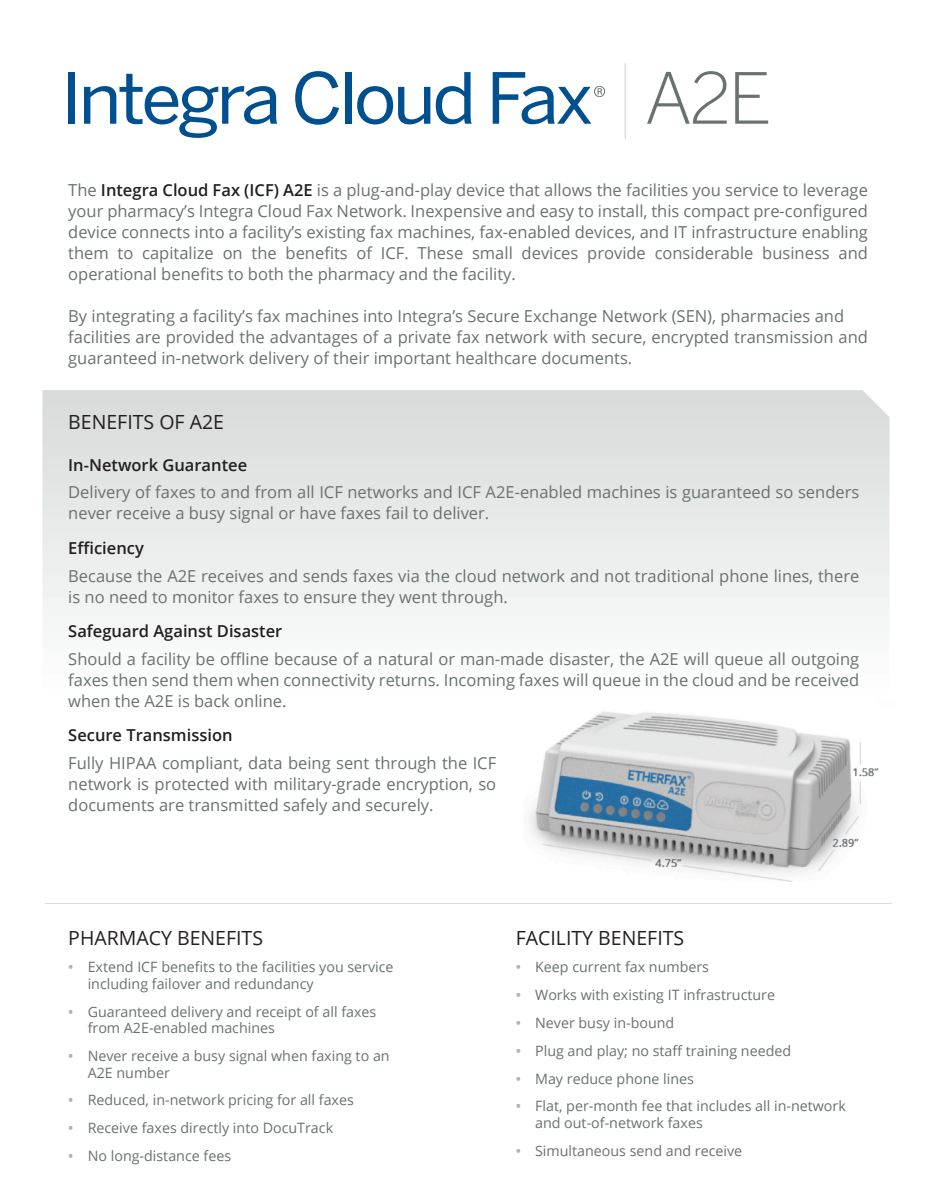
<style>
.page{position:relative;width:932px;height:1202px;background:#fff}
.page>*{position:absolute;margin:0;border:0;box-sizing:border-box;transform-origin:0 0}
.Headers{font:19.5px "Open Sans";color:#231f20}
.Body_Level_1{font:16.5px/21px "Open Sans";color:#697170}
.Body_Header{font:600 16.5px "Open Sans";color:#231f20}
.t1{font:14.25px/16.5px "Open Sans";color:#697170}
.s1{font-weight:600;color:#231f20}
.s2{font-weight:600;color:#b2b3b7}
</style>
<div class="page">
<svg style="left:42px;top:390px;width:847px;height:235px"></svg>
<img style="left:529px;top:711px;width:350px;height:171px">
<hr style="left:624px;top:64px;width:2px;height:75px;background:#d8dcda">
<div style="left:68px;top:72px;width:7px;height:52px;background:#005090"></div>
<svg style="left:84px;top:74px;width:193px;height:64px"></svg>
<svg style="left:295px;top:71px;width:44px;height:54px"></svg>
<div style="left:345px;top:72px;width:6px;height:52px;background:#005090"></div>
<svg style="left:357px;top:86px;width:73px;height:38px"></svg>
<svg style="left:436px;top:72px;width:35px;height:52px"></svg>
<svg style="left:492px;top:72px;width:113px;height:52px"></svg>
<svg style="left:647px;top:71px;width:79px;height:53px"></svg>
<svg style="left:735px;top:72px;width:33px;height:52px"></svg>
<hr style="left:45px;top:903px;width:846px;height:1px;background:#d8dcda">
<p class="Body_Level_1" style="left:68px;top:179px;width:801px;text-align:justify">The <span class="s1">Integra Cloud Fax (ICF) A2E</span> is a plug-and-play device that allows the facilities you service to leverage your pharmacy’s Integra Cloud Fax Network. Inexpensive and easy to install, this compact pre-configured device connects into a facility’s existing fax machines, fax-enabled devices, and IT infrastructure enabling them to capitalize on the benefits of ICF. These small devices provide considerable business and operational benefits to both the pharmacy and the facility.</p>
<p class="Body_Level_1" style="left:68px;top:305px;width:777px">By integrating a facility’s fax machines into Integra’s Secure Exchange Network (SEN), pharmacies and</p>
<p class="Body_Level_1" style="left:68px;top:326px;width:801px">facilities are provided the advantages of a private fax network with secure, encrypted transmission and guaranteed in-network delivery of their important healthcare documents.</p>
<p class="Headers" style="left:68px;top:409px;width:157px">BENEFITS OF A2E</p>
<p class="Body_Header" style="left:68px;top:453px;width:180px">In-Network Guarantee</p>
<p class="Body_Level_1" style="left:68px;top:481px;width:792px">Delivery of faxes to and from all ICF networks and ICF A2E-enabled machines is guaranteed so senders never receive a busy signal or have faxes fail to deliver.</p>
<p class="Body_Header" style="left:68px;top:536px;width:77px">Efficiency</p>
<p class="Body_Level_1" style="left:68px;top:564px;width:792px">Because the A2E receives and sends faxes via the cloud network and not traditional phone lines, there is no need to monitor faxes to ensure they went through.</p>
<p class="Body_Header" style="left:68px;top:619px;width:216px">Safeguard Against Disaster</p>
<p class="Body_Level_1" style="left:68px;top:648px;width:792px;text-align:justify">Should a facility be offline because of a natural or man-made disaster, the A2E will queue all outgoing faxes then send them when connectivity returns. Incoming faxes will queue in the cloud and be received when the A2E is back online.</p>
<p class="Body_Header" style="left:68px;top:724px;width:166px">Secure Transmission</p>
<p class="Body_Level_1" style="left:68px;top:752px;width:429px;text-align:justify">Fully HIPAA compliant, data being sent through the ICF network is protected with military-grade encryption, so documents are transmitted safely and securely.</p>
<p class="Headers" style="left:68px;top:924px;width:196px">PHARMACY BENEFITS</p>
<p class="t1" style="left:88px;top:958px;width:307px;text-indent:-19px"><span class="s2">•</span> Extend ICF benefits to the facilities you service including failover and redundancy</p>
<p class="t1" style="left:88px;top:1003px;width:290px;text-indent:-19px"><span class="s2">•</span> Guaranteed delivery and receipt of all faxes from A2E-enabled machines</p>
<p class="t1" style="left:88px;top:1047px;width:303px;text-indent:-19px"><span class="s2">•</span> Never receive a busy signal when faxing to an<br>A2E number</p>
<p class="t1" style="left:68px;top:1091px;width:287px"><span class="s2">•</span> Reduced, in-network pricing for all faxes</p>
<p class="t1" style="left:68px;top:1119px;width:266px"><span class="s2">•</span> Receive faxes directly into DocuTrack</p>
<p class="t1" style="left:68px;top:1147px;width:164px"><span class="s2">•</span> No long-distance fees</p>
<p class="Headers" style="left:515px;top:924px;width:170px">FACILITY BENEFITS</p>
<p class="t1" style="left:515px;top:958px;width:195px"><span class="s2">•</span> Keep current fax numbers</p>
<p class="t1" style="left:515px;top:986px;width:261px"><span class="s2">•</span> Works with existing IT infrastructure</p>
<p class="t1" style="left:515px;top:1014px;width:160px"><span class="s2">•</span> Never busy in-bound</p>
<p class="t1" style="left:515px;top:1042px;width:277px"><span class="s2">•</span> Plug and play; no staff training needed</p>
<p class="t1" style="left:515px;top:1069px;width:180px"><span class="s2">•</span> May reduce phone lines</p>
<p class="t1" style="left:535px;top:1097px;width:312px;text-indent:-19px"><span class="s2">•</span> Flat, per-month fee that includes all in-network and out-of-network faxes</p>
<p class="t1" style="left:515px;top:1141px;width:228px"><span class="s2">•</span> Simultaneous send and receive</p>
</div>
